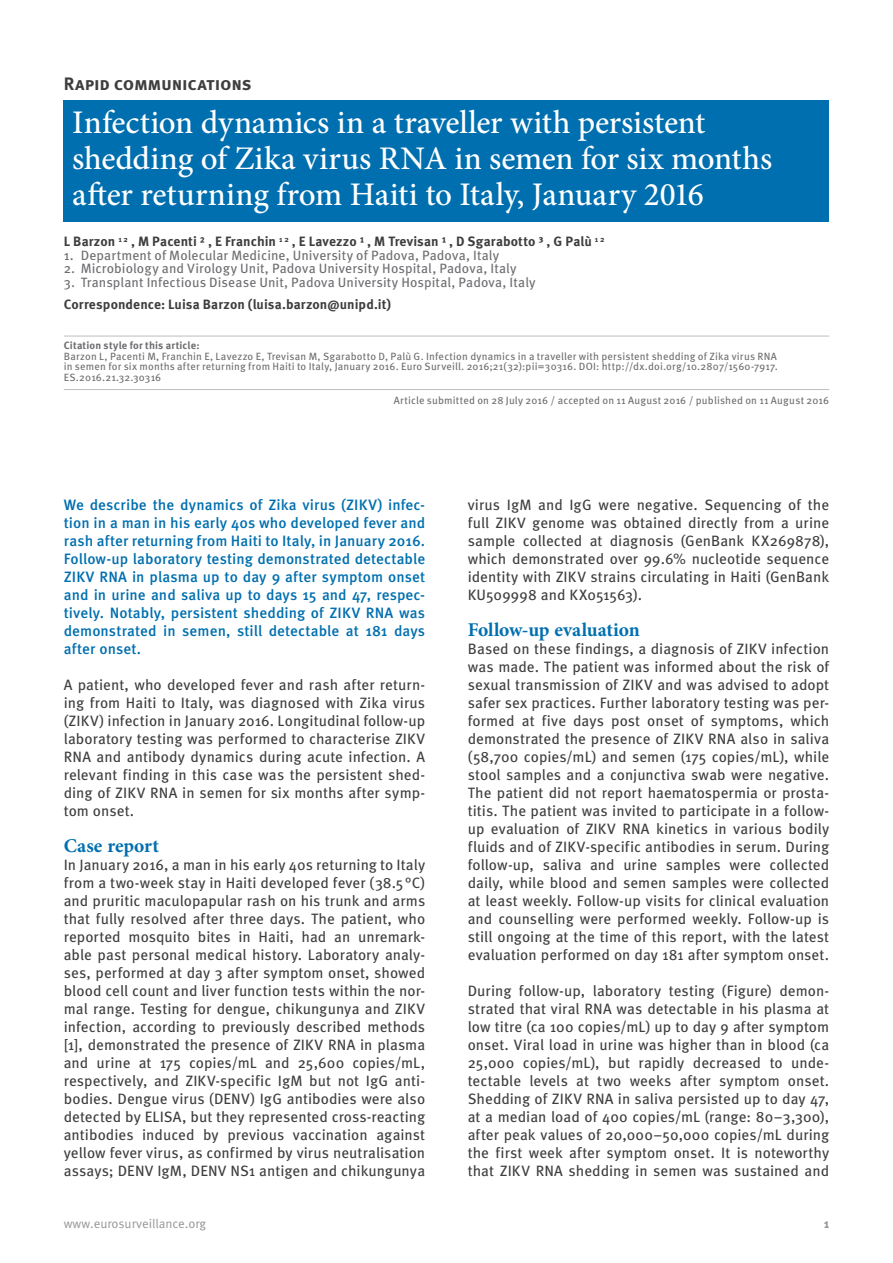
<style>
.page{position:relative;width:893px;height:1263px;background:#fff}
.page>*{position:absolute;margin:0;border:0;box-sizing:border-box;transform-origin:0 0}
.t1{font:500 33px/36px "Minion Pro";letter-spacing:-.005em;color:#fff}
.t2{font:700 19.5px "Minion Pro";letter-spacing:-.005em;color:#006faf}
.t3{font:700 18px "Meta Pro";letter-spacing:-.015em;color:#3e3e3f}
.t4{font:15px/18px "Meta Pro";color:#3e3e3f;text-align:justify}
.t5{font:500 15px/18px "Meta Pro";letter-spacing:.005em;color:#006faf;text-align:justify}
.t6{font:13.5px "Meta Pro";letter-spacing:.01em;color:#6c6d70}
.t7{font:700 13.5px "Meta Pro";letter-spacing:.005em;color:#3e3e3f}
.t8{font:12.75px "Meta Pro";color:#939598}
.t9{font:700 12.75px "Meta Pro";color:#939598}
.t10{font:10.5px/10.5px "Meta Pro";letter-spacing:.015em;color:#6c6d70;text-align:justify}
.t11{font:700 10.5px "Meta Pro";letter-spacing:.015em;color:#6c6d70}
</style>
<div class="page">
<hr style="left:64px;top:336px;width:765px;height:1px;background:#bcbdc0">
<hr style="left:64px;top:389px;width:765px;height:1px;background:#bcbdc0">
<div style="left:64px;top:100px;width:765px;height:122px;background:#006faf"></div>
<p class="t3" style="left:64px;top:72px;width:189px">Rapid communications</p>
<h1 class="t1" style="left:72px;top:104px;width:701px">Infection dynamics in a traveller with persistent shedding of Zika virus RNA in semen for six months after returning from Haiti to Italy, January 2016</h1>
<p class="t7" style="left:64px;top:233px;width:542px">L Barzon <sup>1</sup> <sup>2</sup> , M Pacenti ² , E Franchin <sup>1</sup> <sup>2</sup> , E Lavezzo ¹ , M Trevisan ¹ , D Sgarabotto ³ , G Palù <sup>1</sup> <sup>2</sup></p>
<p class="t6" style="left:64px;top:247px;width:437px">1. Department of Molecular Medicine, University of Padova, Padova, Italy</p>
<p class="t6" style="left:64px;top:260px;width:454px">2. Microbiology and Virology Unit, Padova University Hospital, Padova, Italy</p>
<p class="t6" style="left:64px;top:274px;width:473px">3. Transplant Infectious Disease Unit, Padova University Hospital, Padova, Italy</p>
<p class="t7" style="left:64px;top:296px;width:329px">Correspondence: Luisa Barzon (luisa.barzon@unipd.it)</p>
<p class="t11" style="left:64px;top:339px;width:137px">Citation style for this article:</p>
<p class="t10" style="left:64px;top:351px;width:716px">Barzon L, Pacenti M, Franchin E, Lavezzo E, Trevisan M, Sgarabotto D, Palù G. Infection dynamics in a traveller with persistent shedding of Zika virus RNA in semen for six months after returning from Haiti to Italy, January 2016. Euro Surveill. 2016;21(32):pii=30316. DOI: http://dx.doi.org/10.2807/1560-7917.<br>ES.2016.21.32.30316</p>
<p class="t10" style="left:394px;top:395px;width:437px">Article submitted on 28 July 2016 / accepted on 11 August 2016 / published on 11 August 2016</p>
<p class="t5" style="left:64px;top:496px;width:363px">We describe the dynamics of Zika virus (ZIKV) infec&shy;tion in a man in his early 40s who developed fever and rash after returning from Haiti to Italy, in January 2016.<br>Follow-up laboratory testing demonstrated detectable ZIKV RNA in plasma up to day 9 after symptom onset and in urine and saliva up to days 15 and 47, respec&shy;tively. Notably, persistent shedding of ZIKV RNA was demonstrated in semen, still detectable at 181 days after onset.</p>
<p class="t4" style="left:64px;top:676px;width:363px">A patient, who developed fever and rash after return&shy;ing from Haiti to Italy, was diagnosed with Zika virus (ZIKV) infection in January 2016. Longitudinal follow-up laboratory testing was performed to characterise ZIKV RNA and antibody dynamics during acute infection. A relevant finding in this case was the persistent shed&shy;ding of ZIKV RNA in semen for six months after symp&shy;tom onset.</p>
<h2 class="t2" style="left:64px;top:832px;width:97px">Case report</h2>
<p class="t4" style="left:64px;top:856px;width:363px">In January 2016, a man in his early 40s returning to Italy from a two-week stay in Haiti developed fever (38.5°C) and pruritic maculopapular rash on his trunk and arms that fully resolved after three days. The patient, who reported mosquito bites in Haiti, had an unremark&shy;able past personal medical history. Laboratory analy&shy;ses, performed at day 3 after symptom onset, showed blood cell count and liver function tests within the nor&shy;mal range. Testing for dengue, chikungunya and ZIKV infection, according to previously described methods [1], demonstrated the presence of ZIKV RNA in plasma and urine at 175 copies/mL and 25,600 copies/mL, respectively, and ZIKV-specific IgM but not IgG anti&shy;bodies. Dengue virus (DENV) IgG antibodies were also detected by ELISA, but they represented cross-reacting antibodies induced by previous vaccination against yellow fever virus, as confirmed by virus neutralisation assays; DENV IgM, DENV NS1 antigen and chikungunya</p>
<p class="t4" style="left:468px;top:496px;width:363px">virus IgM and IgG were negative. Sequencing of the full ZIKV genome was obtained directly from a urine sample collected at diagnosis (GenBank KX269878), which demonstrated over 99.6% nucleotide sequence identity with ZIKV strains circulating in Haiti (GenBank KU509998 and KX051563).</p>
<h2 class="t2" style="left:468px;top:616px;width:173px">Follow-up evaluation</h2>
<p class="t4" style="left:468px;top:640px;width:363px">Based on these findings, a diagnosis of ZIKV infection was made. The patient was informed about the risk of sexual transmission of ZIKV and was advised to adopt safer sex practices. Further laboratory testing was per&shy;formed at five days post onset of symptoms, which demonstrated the presence of ZIKV RNA also in saliva (58,700 copies/mL) and semen (175 copies/mL), while stool samples and a conjunctiva swab were negative.<br>The patient did not report haematospermia or prosta&shy;titis. The patient was invited to participate in a follow&shy;up evaluation of ZIKV RNA kinetics in various bodily fluids and of ZIKV-specific antibodies in serum. During follow-up, saliva and urine samples were collected daily, while blood and semen samples were collected at least weekly. Follow-up visits for clinical evaluation and counselling were performed weekly. Follow-up is still ongoing at the time of this report, with the latest evaluation performed on day 181 after symptom onset.</p>
<p class="t4" style="left:468px;top:982px;width:363px">During follow-up, laboratory testing (Figure) demon&shy;strated that viral RNA was detectable in his plasma at low titre (ca 100 copies/mL) up to day 9 after symptom onset. Viral load in urine was higher than in blood (ca 25,000 copies/mL), but rapidly decreased to unde&shy;tectable levels at two weeks after symptom onset.<br>Shedding of ZIKV RNA in saliva persisted up to day 47, at a median load of 400 copies/mL (range: 80–3,300), after peak values of 20,000–50,000 copies/mL during the first week after symptom onset. It is noteworthy that ZIKV RNA shedding in semen was sustained and</p>
<p class="t8" style="left:64px;top:1215px;width:144px">www.eurosurveillance.org</p>
<p class="t9" style="left:824px;top:1215px;width:7px">1</p>
</div>
